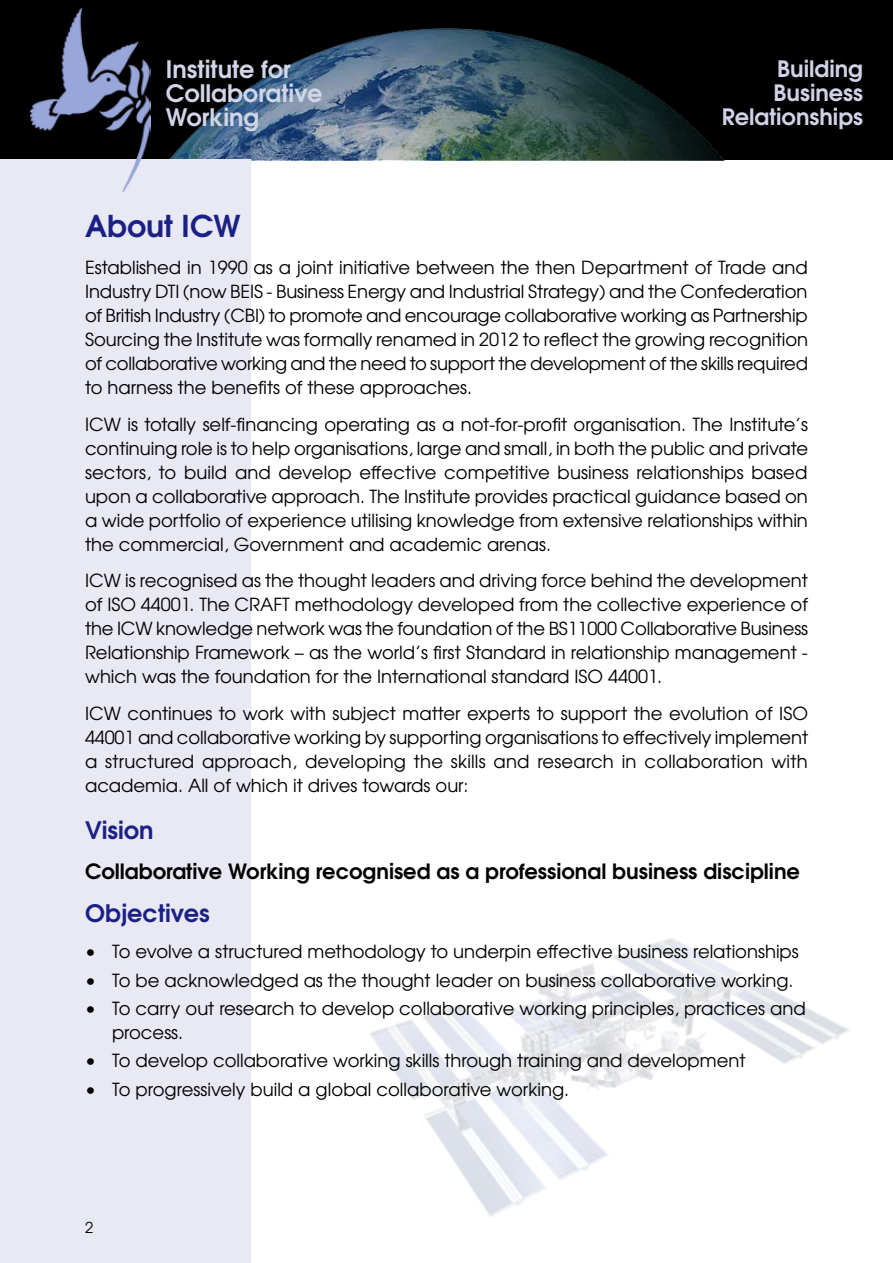
<style>
.page{position:relative;width:893px;height:1263px;background:#fff}
.page>*{position:absolute;margin:0;border:0;box-sizing:border-box;transform-origin:0 0}
.t1{font:700 30px "Te X Gyre Adventor";color:#1b2085}
.t2{font:700 24px/24px "Te X Gyre Adventor";color:#d1d5e8}
.t3{font:700 24px "Te X Gyre Adventor";color:#1b2085}
.t4{font:700 22.5px/24px "Te X Gyre Adventor";color:#d1d2e7;text-align:right}
.t5{font:700 21px "Te X Gyre Adventor";color:#000}
.t6{font:18px/24px "Te X Gyre Adventor";color:#000;text-align:justify}
.t7{font:15px "Te X Gyre Adventor";color:#000}
</style>
<div class="page">
<div style="left:0;top:0;width:893px;height:159px;background:#000"></div>
<img style="left:169px;top:29px;width:639px;height:131px">
<div style="left:0;top:159px;width:251px;height:1104px;background:#e8e9f3"></div>
<img style="left:370px;top:939px;width:480px;height:277px">
<img style="left:31px;top:9px;width:120px;height:182px">
<hr style="left:892px;top:159px;width:1px;height:1104px;background:#e8e9f3">
<h2 class="t2" style="left:166px;top:55px;width:158px">Institute for<br>Collaborative<br>Working</h2>
<p class="t4" style="left:722px;top:54px;width:143px">Building<br>Business<br>Relationships</p>
<h1 class="t1" style="left:85px;top:200px;width:157px">About ICW</h1>
<p class="t6" style="left:85px;top:254px;width:725px">Established in 1990 as a joint initiative between the then Department of Trade and Industry DTI (now BEIS - Business Energy and Industrial Strategy) and the Confederation of British Industry (CBI) to promote and encourage collaborative working as Partnership Sourcing the Institute was formally renamed in 2012 to reflect the growing recognition of collaborative working and the need to support the development of the skills required to harness the benefits of these approaches.</p>
<p class="t6" style="left:85px;top:411px;width:725px">ICW is totally self-financing operating as a not-for-profit organisation. The Institute’s continuing role is to help organisations, large and small, in both the public and private sectors, to build and develop effective competitive business relationships based upon a collaborative approach. The Institute provides practical guidance based on a wide portfolio of experience utilising knowledge from extensive relationships within the commercial, Government and academic arenas.</p>
<p class="t6" style="left:85px;top:568px;width:725px">ICW is recognised as the thought leaders and driving force behind the development of ISO 44001. The CRAFT methodology developed from the collective experience of the ICW knowledge network was the foundation of the BS11000 Collaborative Business Relationship Framework – as the world’s first Standard in relationship management - which was the foundation for the International standard ISO 44001.</p>
<p class="t6" style="left:85px;top:700px;width:724px">ICW continues to work with subject matter experts to support the evolution of ISO 44001 and collaborative working by supporting organisations to effectively implement a structured approach, developing the skills and research in collaboration with academia. All of which it drives towards our:</p>
<h2 class="t3" style="left:85px;top:809px;width:70px">Vision</h2>
<p class="t5" style="left:85px;top:853px;width:716px">Collaborative Working recognised as a professional business discipline</p>
<h2 class="t3" style="left:85px;top:892px;width:126px">Objectives</h2>
<p class="t6" style="left:85px;top:939px;width:715px">• To evolve a structured methodology to underpin effective business relationships</p>
<p class="t6" style="left:85px;top:967px;width:710px">• To be acknowledged as the thought leader on business collaborative working.</p>
<p class="t6" style="left:112px;top:995px;width:695px;text-indent:-27px">• To carry out research to develop collaborative working principles, practices and process.</p>
<p class="t6" style="left:85px;top:1047px;width:662px">• To develop collaborative working skills through training and development</p>
<p class="t6" style="left:85px;top:1076px;width:486px">• To progressively build a global collaborative working.</p>
<p class="t7" style="left:85px;top:1215px;width:10px">2</p>
</div>
